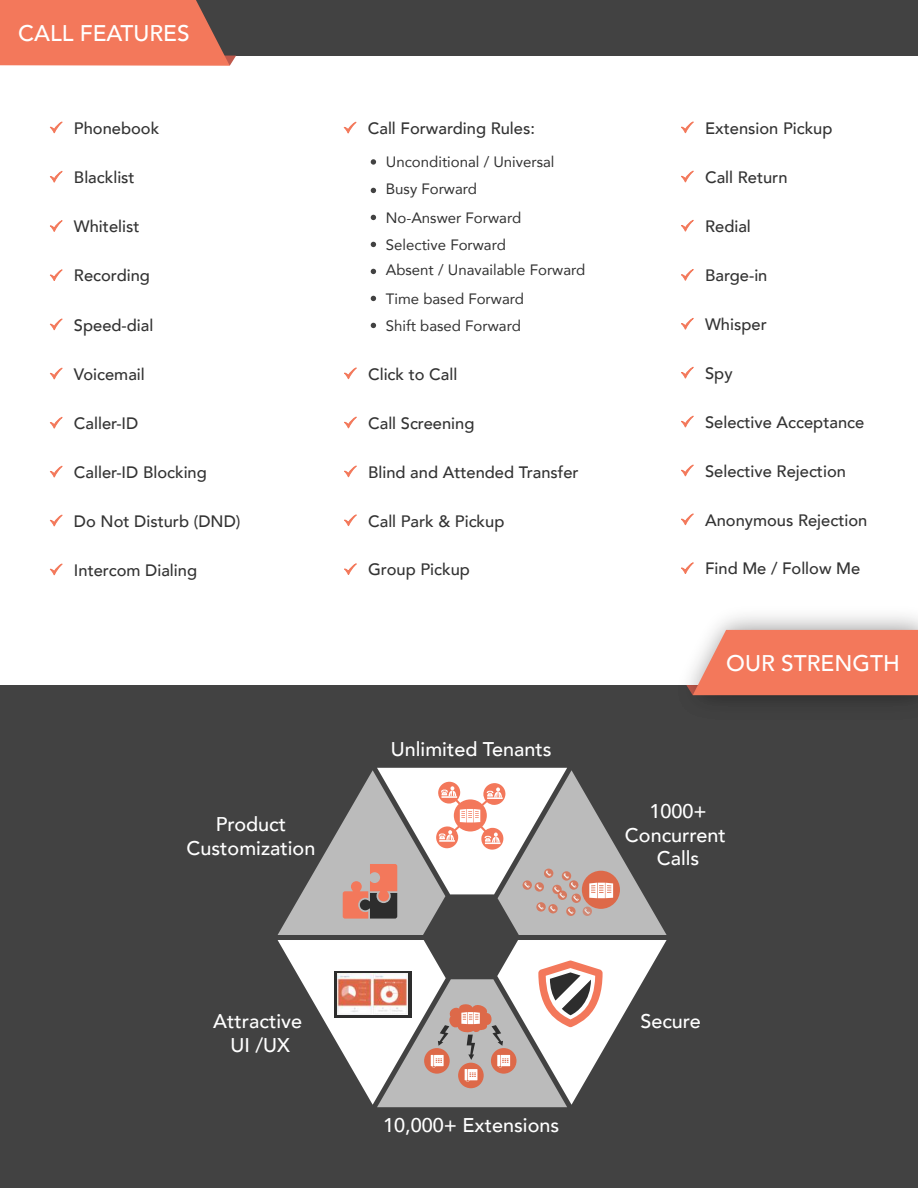
<style>
.page{position:relative;width:918px;height:1188px;background:#fff}
.page>*{position:absolute;margin:0;border:0;box-sizing:border-box;transform-origin:0 0}
.t1{font:500 22.65px "Avenir";color:#fff}
.t2{font:500 19.8px/23.7px "Avenir";color:#fff;text-align:center}
.t3{font:500 16.5px "Avenir";color:#333}
.t4{font:15px/27px "Avenir";color:#333}
</style>
<div class="page">
<div style="left:0;top:685px;width:918px;height:503px;background:#424242"></div>
<img style="left:693px;top:616px;width:225px;height:85px">
<svg style="left:686px;top:630px;width:232px;height:65px;background:#f28369"></svg>
<svg style="left:278px;top:768px;width:389px;height:339px"></svg>
<div style="left:0;top:0;width:918px;height:56px;background:#424242"></div>
<svg style="left:0;top:0;width:236px;height:66px;background:#e2745a"></svg>
<svg style="left:50px;top:121px;width:12px;height:13px"></svg>
<svg style="left:50px;top:171px;width:12px;height:11px"></svg>
<svg style="left:50px;top:220px;width:12px;height:12px"></svg>
<svg style="left:50px;top:269px;width:12px;height:12px"></svg>
<svg style="left:50px;top:318px;width:12px;height:13px"></svg>
<svg style="left:50px;top:368px;width:12px;height:11px"></svg>
<svg style="left:50px;top:417px;width:12px;height:12px"></svg>
<svg style="left:50px;top:466px;width:12px;height:12px"></svg>
<svg style="left:50px;top:515px;width:12px;height:12px"></svg>
<svg style="left:50px;top:564px;width:12px;height:12px"></svg>
<svg style="left:681px;top:121px;width:13px;height:13px"></svg>
<svg style="left:681px;top:171px;width:13px;height:11px"></svg>
<svg style="left:681px;top:220px;width:13px;height:12px"></svg>
<svg style="left:681px;top:269px;width:13px;height:12px"></svg>
<svg style="left:681px;top:318px;width:13px;height:12px"></svg>
<svg style="left:681px;top:367px;width:13px;height:12px"></svg>
<svg style="left:681px;top:416px;width:13px;height:12px"></svg>
<svg style="left:681px;top:465px;width:13px;height:12px"></svg>
<svg style="left:681px;top:513px;width:13px;height:13px"></svg>
<svg style="left:681px;top:562px;width:13px;height:12px"></svg>
<svg style="left:344px;top:122px;width:12px;height:11px"></svg>
<svg style="left:371px;top:159px;width:5px;height:6px"></svg>
<svg style="left:371px;top:215px;width:5px;height:5px"></svg>
<svg style="left:371px;top:188px;width:5px;height:5px"></svg>
<svg style="left:371px;top:242px;width:5px;height:5px"></svg>
<svg style="left:371px;top:296px;width:5px;height:5px"></svg>
<svg style="left:371px;top:269px;width:5px;height:5px"></svg>
<svg style="left:371px;top:323px;width:5px;height:5px"></svg>
<svg style="left:344px;top:417px;width:13px;height:12px"></svg>
<svg style="left:344px;top:465px;width:13px;height:13px"></svg>
<svg style="left:344px;top:514px;width:13px;height:12px"></svg>
<svg style="left:344px;top:563px;width:13px;height:12px"></svg>
<svg style="left:344px;top:367px;width:13px;height:13px"></svg>
<h1 class="t1" style="left:18px;top:13px;width:173px">CALL FEATURES</h1>
<p class="t3" style="left:74px;top:114px;width:87px">Phonebook</p>
<p class="t3" style="left:74px;top:163px;width:62px">Blacklist</p>
<p class="t3" style="left:74px;top:212px;width:67px">Whitelist</p>
<p class="t3" style="left:74px;top:261px;width:78px">Recording</p>
<p class="t3" style="left:74px;top:311px;width:81px">Speed-dial</p>
<p class="t3" style="left:74px;top:360px;width:72px">Voicemail</p>
<p class="t3" style="left:74px;top:409px;width:66px">Caller-ID</p>
<p class="t3" style="left:74px;top:458px;width:134px">Caller-ID Blocking</p>
<p class="t3" style="left:74px;top:507px;width:168px">Do Not Disturb (DND)</p>
<p class="t3" style="left:74px;top:556px;width:125px">Intercom Dialing</p>
<p class="t2" style="left:187px;top:811px;width:130px">Product<br>Customization</p>
<p class="t3" style="left:368px;top:114px;width:169px">Call Forwarding Rules:</p>
<p class="t4" style="left:386px;top:148px;width:170px">Unconditional / Universal<br>Busy Forward</p>
<p class="t4" style="left:386px;top:204px;width:137px">No-Answer Forward<br>Selective Forward</p>
<p class="t4" style="left:386px;top:256px;width:201px;line-height:28.5px">Absent / Unavailable Forward<br>Time based Forward</p>
<p class="t4" style="left:386px;top:312px;width:137px">Shift based Forward</p>
<p class="t3" style="left:368px;top:360px;width:91px">Click to Call</p>
<p class="t3" style="left:368px;top:409px;width:108px">Call Screening</p>
<p class="t3" style="left:368px;top:458px;width:212px">Blind and Attended Transfer</p>
<p class="t3" style="left:368px;top:506px;width:138px">Call Park &amp; Pickup</p>
<p class="t3" style="left:368px;top:555px;width:103px">Group Pickup</p>
<p class="t2" style="left:391px;top:736px;width:162px">Unlimited Tenants</p>
<p class="t3" style="left:705px;top:114px;width:129px">Extension Pickup</p>
<p class="t3" style="left:705px;top:163px;width:84px">Call Return</p>
<p class="t3" style="left:705px;top:212px;width:47px">Redial</p>
<p class="t3" style="left:705px;top:261px;width:64px">Barge-in</p>
<p class="t3" style="left:705px;top:310px;width:63px">Whisper</p>
<p class="t3" style="left:705px;top:359px;width:29px">Spy</p>
<p class="t3" style="left:705px;top:408px;width:161px">Selective Acceptance</p>
<p class="t3" style="left:705px;top:457px;width:142px">Selective Rejection</p>
<p class="t3" style="left:705px;top:506px;width:164px">Anonymous Rejection</p>
<p class="t3" style="left:705px;top:554px;width:157px">Find Me / Follow Me</p>
<h1 class="t1" style="left:726px;top:643px;width:175px">OUR STRENGTH</h1>
<p class="t2" style="left:625px;top:798px;width:102px">1000+<br>Concurrent<br>Calls</p>
<p class="t2" style="left:213px;top:1009px;width:90px">Attractive<br>UI /UX</p>
<p class="t2" style="left:383px;top:1112px;width:178px">10,000+ Extensions</p>
<p class="t2" style="left:640px;top:1009px;width:62px">Secure</p>
</div>
